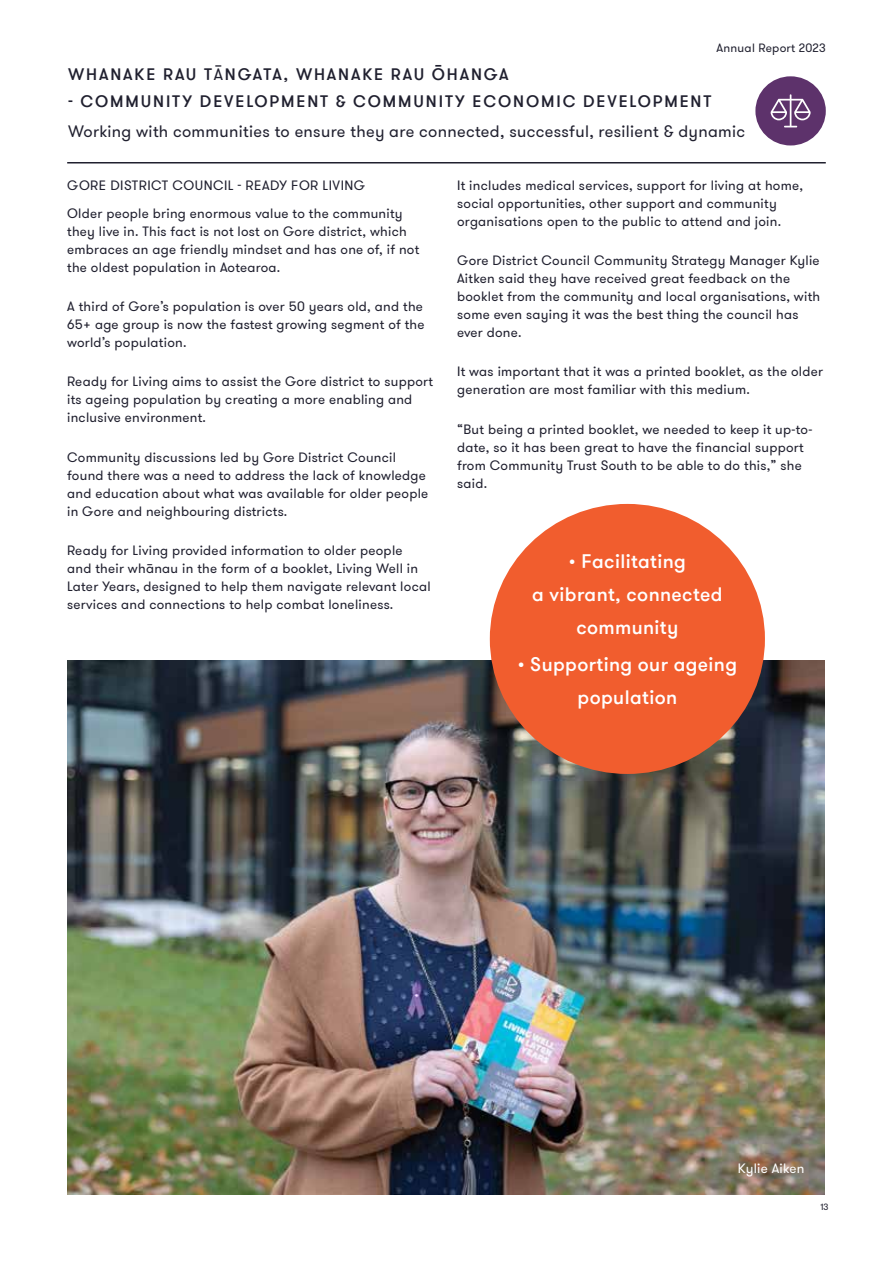
<style>
.page{position:relative;width:893px;height:1263px;background:#fff}
.page>*{position:absolute;margin:0;border:0;box-sizing:border-box;transform-origin:0 0}
.t1{font:500 19.5px/33px "GT Walsheim Pro";letter-spacing:.02em;color:#fff;text-align:center}
.t2{font:500 16.5px "GT Walsheim Pro";letter-spacing:.115em;color:#20202f}
.t3{font:16.5px "GT Walsheim Pro";letter-spacing:.02em;color:#20202f}
.t4{font:13.5px/18px "GT Walsheim Pro";letter-spacing:.02em;color:#20202f}
.t5{font:13.5px "GT Walsheim Pro";letter-spacing:.02em;color:#fff}
.t6{font:12px "GT Walsheim Pro";letter-spacing:.02em;color:#20202f}
.t7{font:9px "GT Walsheim Pro";color:#20202f}
.s1{font-weight:400}
</style>
<div class="page">
<img style="left:67px;top:661px;width:758px;height:534px">
<hr style="left:67px;top:162px;width:759px;height:1px;background:#20202f">
<div style="left:755px;top:76px;width:71px;height:69px;background:#5d326b;border-radius:50%"></div>
<svg style="left:771px;top:94px;width:40px;height:33px"></svg>
<div style="left:490px;top:504px;width:275px;height:270px;background:#f15d2e;border-radius:50%"></div>
<p class="t6" style="left:717px;top:40px;width:111px">Annual Report 2023</p>
<p class="t2" style="left:68px;top:64px;width:442px">WHANAKE RAU T<span class="s1">Ā</span>NGATA, WHANAKE RAU ŌHANGA</p>
<p class="t2" style="left:68px;top:91px;width:645px">- COMMUNITY DEVELOPMENT &amp; COMMUNITY ECONOMIC DEVELOPMENT</p>
<p class="t3" style="left:68px;top:121px;width:679px">Working with communities to ensure they are connected, successful, resilient &amp; dynamic</p>
<p class="t4" style="left:67px;top:172px;width:337px;line-height:27.8px">GORE DISTRICT COUNCIL - READY FOR LIVING<br>Older people bring enormous value to the community</p>
<p class="t4" style="left:67px;top:222px;width:354px">they live in. This fact is not lost on Gore district, which embraces an age friendly mindset and has one of, if not the oldest population in Aotearoa.</p>
<p class="t4" style="left:67px;top:298px;width:359px;text-align:justify">A third of Gore’s population is over 50 years old, and the 65+ age group is now the fastest growing segment of the world’s population.</p>
<p class="t4" style="left:67px;top:373px;width:367px">Ready for Living aims to assist the Gore district to support its ageing population by creating a more enabling and inclusive environment.</p>
<p class="t4" style="left:67px;top:448px;width:363px">Community discussions led by Gore District Council found there was a need to address the lack of knowledge and education about what was available for older people in Gore and neighbouring districts.</p>
<p class="t4" style="left:67px;top:541px;width:365px">Ready for Living provided information to older people<br>and their whānau in the form of a booklet, Living Well in Later Years, designed to help them navigate relevant local services and connections to help combat loneliness.</p>
<p class="t4" style="left:457px;top:177px;width:347px">It includes medical services, support for living at home, social opportunities, other support and community organisations open to the public to attend and join.</p>
<p class="t4" style="left:457px;top:252px;width:365px">Gore District Council Community Strategy Manager Kylie Aitken said they have received great feedback on the booklet from the community and local organisations, with some even saying it was the best thing the council has ever done.</p>
<p class="t4" style="left:457px;top:363px;width:367px">It was important that it was a printed booklet, as the older generation are most familiar with this medium.</p>
<p class="t4" style="left:457px;top:420px;width:357px">“But being a printed booklet, we needed to keep it up-to&shy;date, so it has been great to have the financial support from Community Trust South to be able to do this,” she said.</p>
<h1 class="t1" style="left:532px;top:545px;width:192px">• Facilitating<br>a vibrant, connected community</h1>
<h1 class="t1" style="left:518px;top:649px;width:221px">• Supporting our ageing population</h1>
<p class="t5" style="left:738px;top:1160px;width:68px">Kylie Aiken</p>
<p class="t7" style="left:820px;top:1201px;width:10px">13</p>
</div>
